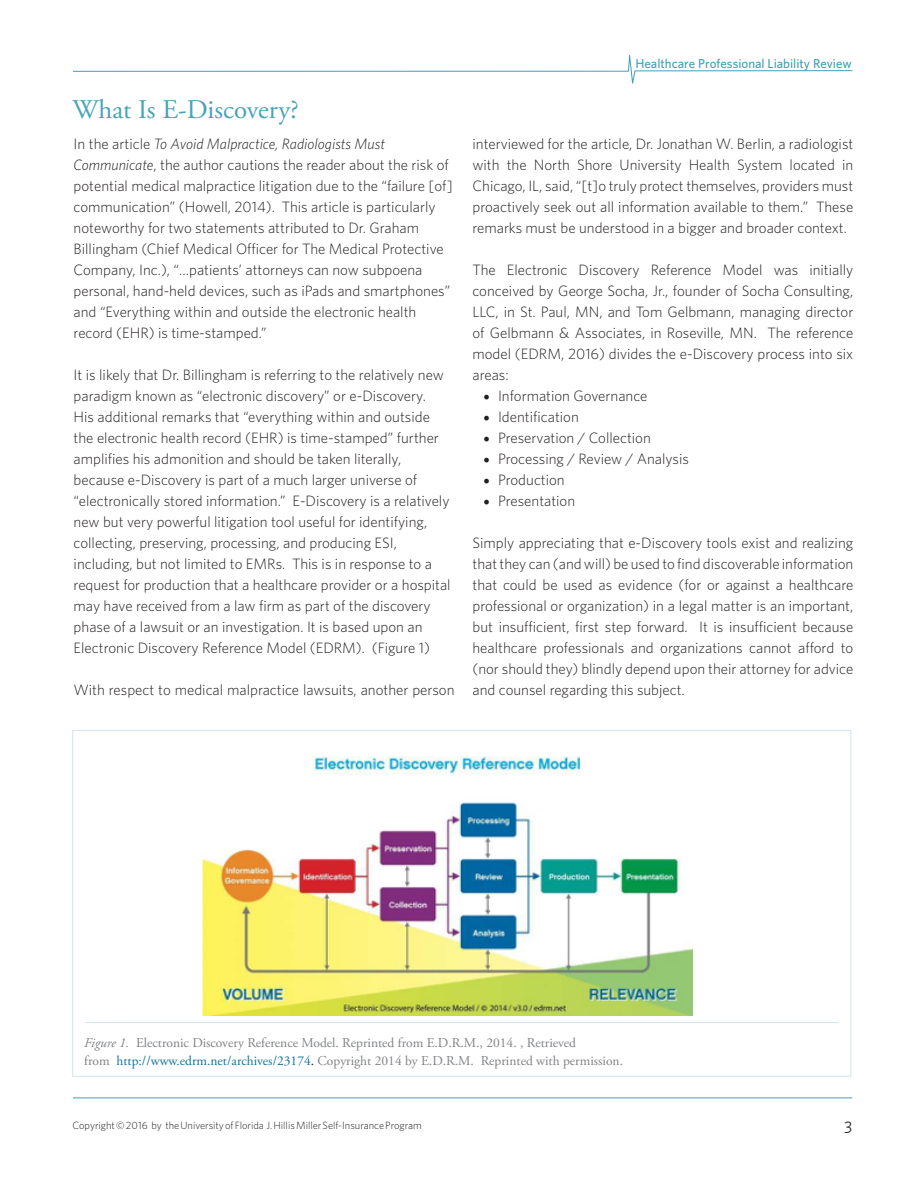
<style>
.page{position:relative;width:918px;height:1188px;background:#fff}
.page>*{position:absolute;margin:0;border:0;box-sizing:border-box;transform-origin:0 0}
.t1{font:27px "Adobe Garamond Pro";color:#47a3b7}
.t2{font:16.5px "Whitney Book SC";color:#231f20}
.t3{font:300 15px/21px "Whitney";color:#231f20;text-align:justify}
.t4{font:13.5px "Adobe Garamond Pro";color:#808285}
.t5{font:500 12.9px "Whitney";color:#3ea1b6}
.t6{font:300 10.5px "Whitney";color:#231f20}
.s1{font-style:italic}
.s2{font-family:"Minion Pro";font-weight:400;font-size:18px}
.s3{color:#13739b}
.s4{color:#231f20}
</style>
<div class="page">
<svg style="left:73px;top:55px;width:779px;height:29px"></svg>
<hr style="left:42px;top:1098px;width:810px;height:1px;background:#3ea1b6">
<div style="left:36px;top:56px;width:37px;height:1053px;background:#fff"></div>
<img style="left:203px;top:756px;width:490px;height:259px">
<hr style="left:85px;top:1022px;width:754px;height:1px;background:#cfe7ec">
<p class="t1" style="left:73px;top:93px;width:228px">What Is E-Discovery?</p>
<p class="t3" style="left:74px;top:133px;width:381px;text-align:left">In the article <span class="s1">To Avoid Malpractice, Radiologists Must Communicate</span>, the author cautions the reader about the risk of potential medical malpractice litigation due to the “failure [of] communication” (Howell, 2014). This article is particularly noteworthy for two statements attributed to Dr. Graham Billingham (Chief Medical Officer for The Medical Protective Company, Inc.), “…patients’ attorneys can now subpoena personal, hand-held devices, such as iPads and smartphones” and “Everything within and outside the electronic health record (EHR) is time-stamped.”</p>
<p class="t3" style="left:74px;top:364px;width:379px;text-align:left">It is likely that Dr. Billingham is referring to the relatively new paradigm known as “electronic discovery” or e-Discovery.<br>His additional remarks that “everything within and outside the electronic health record (EHR) is time-stamped” further amplifies his admonition and should be taken literally, because e-Discovery is part of a much larger universe of “electronically stored information.” E-Discovery is a relatively new but very powerful litigation tool useful for identifying, collecting, preserving, processing, and producing ESI, including, but not limited to EMRs. This is in response to a request for production that a healthcare provider or a hospital may have received from a law firm as part of the discovery phase of a lawsuit or an investigation. It is based upon an Electronic Discovery Reference Model (EDRM). (Figure 1)</p>
<p class="t3" style="left:74px;top:679px;width:382px">With respect to medical malpractice lawsuits, another person</p>
<p class="t5" style="left:635px;top:56px;width:218px">Healthcare Professional Liability Review</p>
<p class="t3" style="left:472px;top:133px;width:382px">interviewed for the article, Dr. Jonathan W. Berlin, a radiologist with the North Shore University Health System located in Chicago, IL, said, “[t]o truly protect themselves, providers must proactively seek out all information available to them.” These remarks must be understood in a bigger and broader context.</p>
<p class="t3" style="left:472px;top:259px;width:382px">The Electronic Discovery Reference Model was initially conceived by George Socha, Jr., founder of Socha Consulting, LLC, in St. Paul, MN, and Tom Gelbmann, managing director of Gelbmann &amp; Associates, in Roseville, MN. The reference model (EDRM, 2016) divides the e-Discovery process into six areas:</p>
<p class="t3" style="left:483px;top:385px;width:166px"><span class="s2">•</span> Information Governance</p>
<p class="t3" style="left:483px;top:406px;width:97px"><span class="s2">•</span> Identification</p>
<p class="t3" style="left:483px;top:427px;width:169px"><span class="s2">•</span> Preservation / Collection</p>
<p class="t3" style="left:483px;top:448px;width:207px"><span class="s2">•</span> Processing / Review / Analysis</p>
<p class="t3" style="left:483px;top:469px;width:83px"><span class="s2">•</span> Production</p>
<p class="t3" style="left:483px;top:490px;width:94px"><span class="s2">•</span> Presentation</p>
<p class="t3" style="left:472px;top:532px;width:382px">Simply appreciating that e-Discovery tools exist and realizing that they can (and will) be used to find discoverable information that could be used as evidence (for or against a healthcare professional or organization) in a legal matter is an important, but insufficient, first step forward. It is insufficient because healthcare professionals and organizations cannot afford to (nor should they) blindly depend upon their attorney for advice and counsel regarding this subject.</p>
<p class="t4" style="left:84px;top:1034px;width:493px"><span class="s1">Figure 1.</span> Electronic Discovery Reference Model. Reprinted from E.D.R.M., 2014. , Retrieved</p>
<p class="t4" style="left:84px;top:1052px;width:540px">from <span class="s3">http://www.edrm.net/archives/23174</span><span class="s4">.</span> Copyright 2014 by E.D.R.M. Reprinted with permission.</p>
<p class="t6" style="left:73px;top:1119px;width:351px">Copyright © 2016 by the University of Florida J. Hillis Miller Self-Insurance Program</p>
<p class="t2" style="left:844px;top:1114px;width:9px">3</p>
</div>
